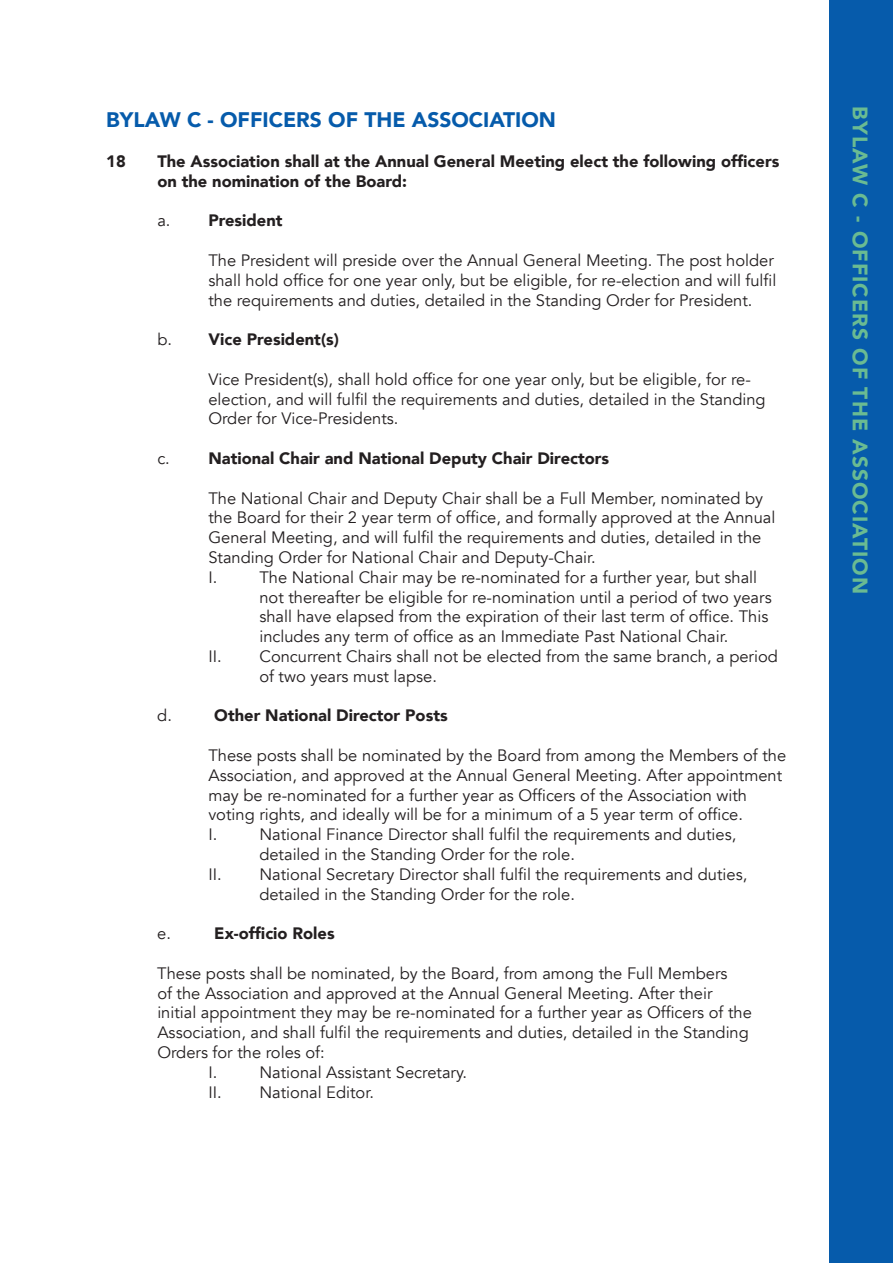
<style>
.page{position:relative;width:893px;height:1263px;background:#fff}
.page>*{position:absolute;margin:0;border:0;box-sizing:border-box;transform-origin:0 0}
.t1{font:900 21px "Avenir";color:#065bab}
.t2{font:900 21px "Avenir";letter-spacing:.05em;color:#6abb92}
.t3{font:16.5px/19.8px "Avenir";color:#231f20}
.t4{font:900 16.5px/19.8px "Avenir";color:#231f20}
.s1{font-weight:400}
</style>
<div class="page">
<div style="left:829px;top:0;width:64px;height:1263px;background:#065bab"></div>
<p class="t1" style="left:106px;top:102px;width:451px">BYLAW C - OFFICERS OF THE ASSOCIATION</p>
<p class="t4" style="left:106px;top:151px;width:21px">18</p>
<p class="t4" style="left:157px;top:151px;width:624px">The Association shall at the Annual General Meeting elect the following officers on the nomination of the Board:</p>
<p class="t4" style="left:157px;top:210px;width:127px"><span class="s1">a.</span> President</p>
<p class="t3" style="left:208px;top:251px;width:569px">The President will preside over the Annual General Meeting. The post holder shall hold office for one year only, but be eligible, for re-election and will fulfil the requirements and duties, detailed in the Standing Order for President.</p>
<p class="t4" style="left:157px;top:329px;width:183px"><span class="s1">b.</span> Vice President(s)</p>
<p class="t3" style="left:208px;top:369px;width:559px">Vice President(s), shall hold office for one year only, but be eligible, for re&shy;election, and will fulfil the requirements and duties, detailed in the Standing<br>Order for Vice-Presidents.</p>
<p class="t4" style="left:157px;top:448px;width:453px"><span class="s1">c.</span> National Chair and National Deputy Chair Directors</p>
<p class="t3" style="left:208px;top:488px;width:569px">The National Chair and Deputy Chair shall be a Full Member, nominated by the Board for their 2 year term of office, and formally approved at the Annual General Meeting, and will fulfil the requirements and duties, detailed in the Standing Order for National Chair and Deputy-Chair.<br>I.</p>
<p class="t3" style="left:259px;top:567px;width:499px">The National Chair may be re-nominated for a further year, but shall</p>
<p class="t3" style="left:259px;top:587px;width:514px">not thereafter be eligible for re-nomination until a period of two years</p>
<p class="t3" style="left:259px;top:607px;width:510px">shall have elapsed from the expiration of their last term of office. This</p>
<p class="t3" style="left:259px;top:627px;width:470px">includes any term of office as an Immediate Past National Chair.</p>
<p class="t3" style="left:208px;top:647px;width:571px">II. Concurrent Chairs shall not be elected from the same branch, a period</p>
<p class="t3" style="left:259px;top:666px;width:179px">of two years must lapse.</p>
<p class="t3" style="left:157px;top:706px;width:16px">d.</p>
<p class="t4" style="left:214px;top:705px;width:235px">Other National Director Posts</p>
<p class="t3" style="left:208px;top:746px;width:579px">These posts shall be nominated by the Board from among the Members of the Association, and approved at the Annual General Meeting. After appointment may be re-nominated for a further year as Officers of the Association with voting rights, and ideally will be for a minimum of a 5 year term of office.<br>I.</p>
<p class="t3" style="left:259px;top:825px;width:478px">National Finance Director shall fulfil the requirements and duties,</p>
<p class="t3" style="left:259px;top:845px;width:317px">detailed in the Standing Order for the role.</p>
<p class="t3" style="left:208px;top:864px;width:540px">II. National Secretary Director shall fulfil the requirements and duties,</p>
<p class="t3" style="left:259px;top:884px;width:317px">detailed in the Standing Order for the role.</p>
<p class="t3" style="left:157px;top:924px;width:15px">e.</p>
<p class="t4" style="left:214px;top:923px;width:122px">Ex-officio Roles</p>
<p class="t3" style="left:157px;top:963px;width:572px">These posts shall be nominated, by the Board, from among the Full Members</p>
<p class="t3" style="left:157px;top:983px;width:557px">of the Association and approved at the Annual General Meeting. After their</p>
<p class="t3" style="left:157px;top:1003px;width:596px">initial appointment they may be re-nominated for a further year as Officers of the</p>
<p class="t3" style="left:157px;top:1023px;width:593px">Association, and shall fulfil the requirements and duties, detailed in the Standing</p>
<p class="t3" style="left:157px;top:1043px;width:169px">Orders for the roles of:</p>
<p class="t3" style="left:208px;top:1062px;width:10px">I.</p>
<p class="t3" style="left:208px;top:1062px;width:260px;text-indent:51px">National Assistant Secretary.<br>II. National Editor.</p>
<p class="t2" style="left:878px;top:106px;width:489px;rotate:90deg">BYLAW C - OFFICERS OF THE ASSOCIATION</p>
</div>
